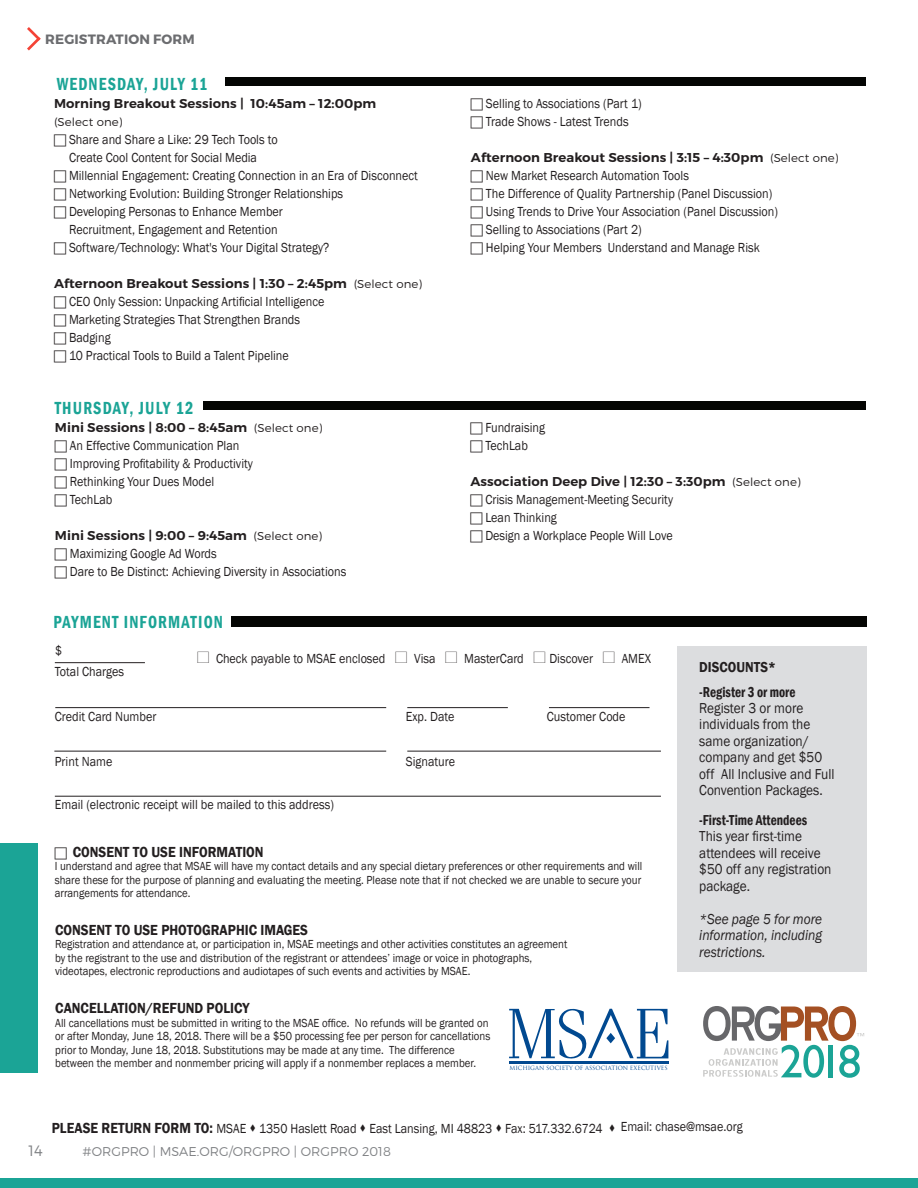
<style>
.page{position:relative;width:918px;height:1188px;background:#fff}
.page>*{position:absolute;margin:0;border:0;box-sizing:border-box;transform-origin:0 0}
.t1{font:600 condensed 18px "Franklin Gothic";letter-spacing:.07em;color:#1ba496;scale:.9 1}
.t2{font:600 15px "Franklin Gothic";color:#231f20;scale:.9 1}
.t3{font:300 15px "Montserrat";color:#808285}
.t4{font:14.85px/16.5px "Franklin Gothic";color:#231f20;scale:.9 1}
.t5{font:italic 14.85px/16.5px "Franklin Gothic";color:#231f20;text-align:justify;scale:.9 1}
.t6{font:600 condensed 14.85px "Franklin Gothic";color:#231f20;scale:.9 1}
.t7{font:600 14.85px "Franklin Gothic";color:#231f20;scale:.9 1}
.t8{font:13.5px/18px "Franklin Gothic";color:#231f20;scale:.9 1}
.t9{font:700 13.5px "Montserrat";letter-spacing:.01em;color:#6c6d70}
.Body_Copy{font:600 12.9px "Montserrat";letter-spacing:.005em;color:#231f20}
.t10{font:300 12.75px "Montserrat";letter-spacing:.005em;color:#808285}
.t11{font:12px/13.5px "Franklin Gothic";color:#231f20;scale:.9 1}
.Body_Copy-2{font:300 11.4px "Montserrat";letter-spacing:.005em;color:#231f20}
.t12{font:5.7px "Trajan Pro";color:#014990}
.s1{font-weight:300;font-size:11.4px}
.s2{font-weight:600;font-size:15px}
</style>
<div class="page">
<svg style="left:27px;top:27px;width:14px;height:23px"></svg>
<div style="left:678px;top:646px;width:189px;height:326px;background:#dcdddf"></div>
<hr style="left:55px;top:707px;width:331px;height:1px;background:#231f20">
<hr style="left:407px;top:707px;width:101px;height:1px;background:#231f20">
<hr style="left:54px;top:751px;width:332px;height:1px;background:#231f20">
<hr style="left:549px;top:707px;width:101px;height:1px;background:#231f20">
<hr style="left:55px;top:662px;width:90px;height:1px;background:#231f20">
<hr style="left:407px;top:751px;width:254px;height:1px;background:#231f20">
<div style="left:232px;top:616px;width:635px;height:11px;background:#040503"></div>
<div style="left:225px;top:77px;width:641px;height:8px;background:#040503"></div>
<div style="left:203px;top:401px;width:663px;height:9px;background:#040503"></div>
<hr style="left:55px;top:796px;width:606px;height:1px;background:#231f20">
<hr style="left:509px;top:1061px;width:159px;height:2px;background:#014990">
<svg style="left:509px;top:1009px;width:159px;height:50px"></svg>
<svg style="left:703px;top:1006px;width:161px;height:72px"></svg>
<div style="left:0;top:1179px;width:918px;height:9px;background:#1ba496"></div>
<div style="left:0;top:844px;width:38px;height:229px;background:#1ba496"></div>
<p class="t9" style="left:45px;top:31px;width:151px">REGISTRATION FORM</p>
<p class="t1" style="left:57px;top:72px;width:169px">WEDNESDAY, JULY 11</p>
<p class="Body_Copy" style="left:54px;top:95px;width:324px">Morning Breakout Sessions | 10:45am – 12:00pm</p>
<p class="Body_Copy-2" style="left:54px;top:115px;width:70px">(Select one)</p>
<p class="t8" style="left:69px;top:131px;width:233px">Share and Share a Like: 29 Tech Tools to<br>Create Cool Content for Social Media</p>
<p class="t8" style="left:69px;top:167px;width:389px">Millennial Engagement: Creating Connection in an Era of Disconnect</p>
<p class="t8" style="left:69px;top:185px;width:306px">Networking Evolution: Building Stronger Relationships</p>
<p class="t8" style="left:69px;top:203px;width:239px">Developing Personas to Enhance Member<br>Recruitment, Engagement and Retention</p>
<p class="t8" style="left:69px;top:239px;width:291px">Software/Technology: What's Your Digital Strategy?</p>
<p class="Body_Copy" style="left:54px;top:275px;width:370px">Afternoon Breakout Sessions | 1:30 – 2:45pm <span class="s1">(Select one)</span></p>
<p class="t8" style="left:69px;top:293px;width:285px">CEO Only Session: Unpacking Artificial Intelligence</p>
<p class="t8" style="left:69px;top:311px;width:258px">Marketing Strategies That Strengthen Brands</p>
<p class="t8" style="left:69px;top:329px;width:48px">Badging</p>
<p class="t8" style="left:69px;top:347px;width:246px">10 Practical Tools to Build a Talent Pipeline</p>
<p class="t1" style="left:55px;top:396px;width:156px">THURSDAY, JULY 12</p>
<p class="Body_Copy" style="left:55px;top:419px;width:269px">Mini Sessions | 8:00 – 8:45am <span class="s1">(Select one)</span></p>
<p class="t8" style="left:70px;top:437px;width:190px">An Effective Communication Plan</p>
<p class="t8" style="left:70px;top:455px;width:205px">Improving Profitability &amp; Productivity</p>
<p class="t8" style="left:70px;top:473px;width:162px">Rethinking Your Dues Model</p>
<p class="t8" style="left:70px;top:491px;width:49px">TechLab</p>
<p class="Body_Copy" style="left:55px;top:527px;width:269px">Mini Sessions | 9:00 – 9:45am <span class="s1">(Select one)</span></p>
<p class="t8" style="left:70px;top:545px;width:165px">Maximizing Google Ad Words</p>
<p class="t8" style="left:70px;top:563px;width:309px">Dare to Be Distinct: Achieving Diversity in Associations</p>
<p class="t1" style="left:53px;top:610px;width:190px">PAYMENT INFORMATION</p>
<p class="t8" style="left:486px;top:95px;width:175px">Selling to Associations (Part 1)</p>
<p class="t8" style="left:486px;top:113px;width:160px">Trade Shows - Latest Trends</p>
<p class="Body_Copy" style="left:471px;top:149px;width:369px">Afternoon Breakout Sessions | 3:15 – 4:30pm <span class="s1">(Select one)</span></p>
<p class="t8" style="left:486px;top:167px;width:227px">New Market Research Automation Tools</p>
<p class="t8" style="left:486px;top:185px;width:320px">The Difference of Quality Partnership (Panel Discussion)</p>
<p class="t8" style="left:486px;top:203px;width:326px">Using Trends to Drive Your Association (Panel Discussion)</p>
<p class="t8" style="left:486px;top:221px;width:175px">Selling to Associations (Part 2)</p>
<p class="t8" style="left:486px;top:239px;width:306px">Helping Your Members Understand and Manage Risk</p>
<p class="t8" style="left:485px;top:419px;width:68px">Fundraising</p>
<p class="t8" style="left:485px;top:437px;width:49px">TechLab</p>
<p class="Body_Copy" style="left:470px;top:473px;width:332px">Association Deep Dive | 12:30 – 3:30pm <span class="s1">(Select one)</span></p>
<p class="t8" style="left:485px;top:491px;width:210px">Crisis Management-Meeting Security</p>
<p class="t8" style="left:485px;top:509px;width:81px">Lean Thinking</p>
<p class="t8" style="left:485px;top:527px;width:210px">Design a Workplace People Will Love</p>
<p class="t8" style="left:55px;top:642px;width:9px">$</p>
<p class="t8" style="left:216px;top:650px;width:190px">Check payable to MSAE enclosed</p>
<p class="t8" style="left:414px;top:650px;width:25px">Visa</p>
<p class="t8" style="left:464px;top:650px;width:68px">MasterCard</p>
<p class="t8" style="left:549px;top:650px;width:50px">Discover</p>
<p class="t8" style="left:622px;top:650px;width:34px">AMEX</p>
<p class="t8" style="left:55px;top:663px;width:78px">Total Charges</p>
<p class="t8" style="left:55px;top:708px;width:114px">Credit Card Number</p>
<p class="t8" style="left:406px;top:708px;width:55px">Exp. Date</p>
<p class="t8" style="left:547px;top:708px;width:89px">Customer Code</p>
<p class="t8" style="left:55px;top:753px;width:65px">Print Name</p>
<p class="t8" style="left:406px;top:753px;width:56px">Signature</p>
<p class="t8" style="left:55px;top:796px;width:312px">Email (electronic receipt will be mailed to this address)</p>
<p class="t2" style="left:73px;top:842px;width:214px">CONSENT TO USE INFORMATION</p>
<p class="t11" style="left:55px;top:860px;width:654px;text-align:justify">I understand and agree that MSAE will have my contact details and any special dietary preferences or other requirements and will share these for the purpose of planning and evaluating the meeting. Please note that if not checked we are unable to secure your arrangements for attendance.</p>
<p class="t2" style="left:55px;top:920px;width:283px">CONSENT TO USE PHOTOGRAPHIC IMAGES</p>
<p class="t11" style="left:55px;top:938px;width:571px">Registration and attendance at, or participation in, MSAE meetings and other activities constitutes an agreement by the registrant to the use and distribution of the registrant or attendees’ image or voice in photographs, videotapes, electronic reproductions and audiotapes of such events and activities by MSAE.</p>
<p class="t2" style="left:55px;top:999px;width:217px">CANCELLATION/REFUND POLICY</p>
<p class="t11" style="left:55px;top:1016px;width:485px">All cancellations must be submitted in writing to the MSAE office. No refunds will be granted on or after Monday, June 18, 2018. There will be a $50 processing fee per person for cancellations prior to Monday, June 18, 2018. Substitutions may be made at any time. The difference between the member and nonmember pricing will apply if a nonmember replaces a member.</p>
<p class="t12" style="left:509px;top:1064px;width:160px">MICHIGAN SOCIETY OF ASSOCIATION EXECUTIVES</p>
<p class="t7" style="left:699px;top:658px;width:87px">DISCOUNTS*</p>
<p class="t6" style="left:699px;top:682px;width:108px">-Register 3 or more</p>
<p class="t4" style="left:699px;top:700px;width:152px">Register 3 or more individuals from the same organization/ company and get $50 off All Inclusive and Full<br>Convention Packages.</p>
<p class="t6" style="left:699px;top:810px;width:121px">-First-Time Attendees</p>
<p class="t4" style="left:699px;top:828px;width:148px">This year first-time attendees will receive $50 off any registration package.</p>
<p class="t5" style="left:699px;top:911px;width:138px">*See page 5 for more information, including restrictions.</p>
<p class="t8" style="left:52px;top:1119px;width:769px"><span class="s2">PLEASE RETURN FORM TO:</span> MSAE • 1350 Haslett Road • East Lansing, MI 48823 • Fax: 517.332.6724 • Email: chase@msae.org</p>
<p class="t3" style="left:28px;top:1141px;width:16px">14</p>
<p class="t10" style="left:82px;top:1143px;width:310px">#ORGPRO | MSAE.ORG/ORGPRO | ORGPRO 2018</p>
</div>
